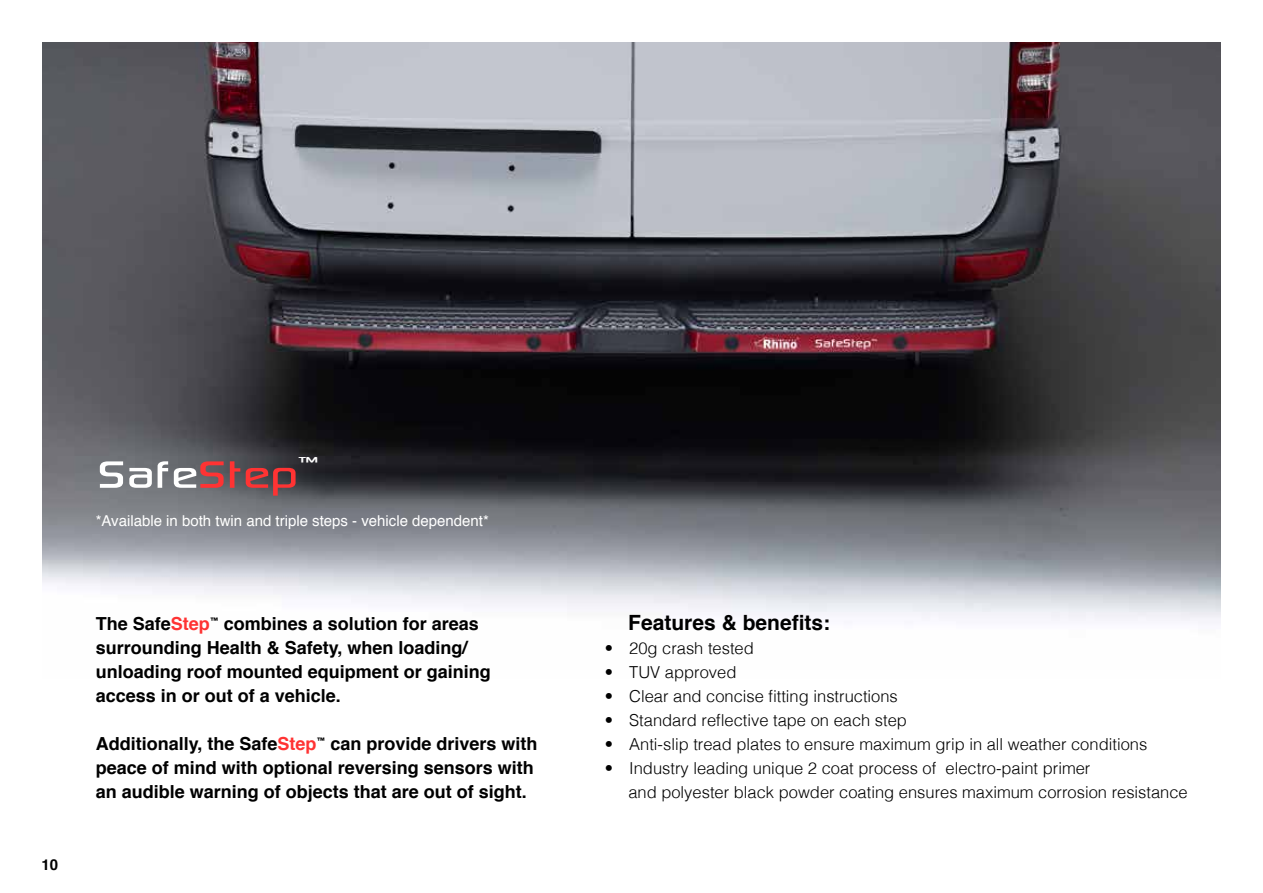
<style>
.page{position:relative;width:1263px;height:893px;background:#fff}
.page>*{position:absolute;margin:0;border:0;box-sizing:border-box;transform-origin:0 0}
.t1{font:54px "Sony Sketch EF";color:#fff}
.t2{font:700 21px "Helvetica";color:#000}
.t3{font:700 18px/24px "Helvetica";color:#000}
.t4{font:300 16.5px/24px "Helvetica";color:#000}
.t5{font:15px "Helvetica";color:#fff}
.t6{font:700 15px "Helvetica";color:#000}
.s1{color:#f33}
</style>
<div class="page">
<img style="left:43px;top:43px;width:1177px;height:580px">
<p class="t6" style="left:41px;top:853px;width:18px">10</p>
<h1 class="t1" style="left:98px;top:444px;width:222px">Safe<span class="s1">Step</span><sup>™</sup></h1>
<p class="t5" style="left:96px;top:509px;width:395px">*Available in both twin and triple steps - vehicle dependent*</p>
<p class="t3" style="left:96px;top:612px;width:397px">The Safe<span class="s1">Step</span><sup>™</sup> combines a solution for areas surrounding Health &amp; Safety, when loading/ unloading roof mounted equipment or gaining access in or out of a vehicle.</p>
<p class="t3" style="left:96px;top:732px;width:443px">Additionally, the Safe<span class="s1">Step</span><sup>™</sup> can provide drivers with peace of mind with optional reversing sensors with an audible warning of objects that are out of sight.</p>
<p class="t2" style="left:628px;top:605px;width:203px">Features &amp; benefits:</p>
<p class="t4" style="left:605px;top:635px;width:150px">• 20g crash tested</p>
<p class="t4" style="left:605px;top:659px;width:133px">• TUV approved</p>
<p class="t4" style="left:605px;top:683px;width:294px">• Clear and concise fitting instructions</p>
<p class="t4" style="left:605px;top:707px;width:304px">• Standard reflective tape on each step</p>
<p class="t4" style="left:605px;top:731px;width:544px">• Anti-slip tread plates to ensure maximum grip in all weather conditions</p>
<p class="t4" style="left:628px;top:755px;width:561px;text-indent:-23px">• Industry leading unique 2 coat process of electro-paint primer<br>and polyester black powder coating ensures maximum corrosion resistance</p>
</div>
